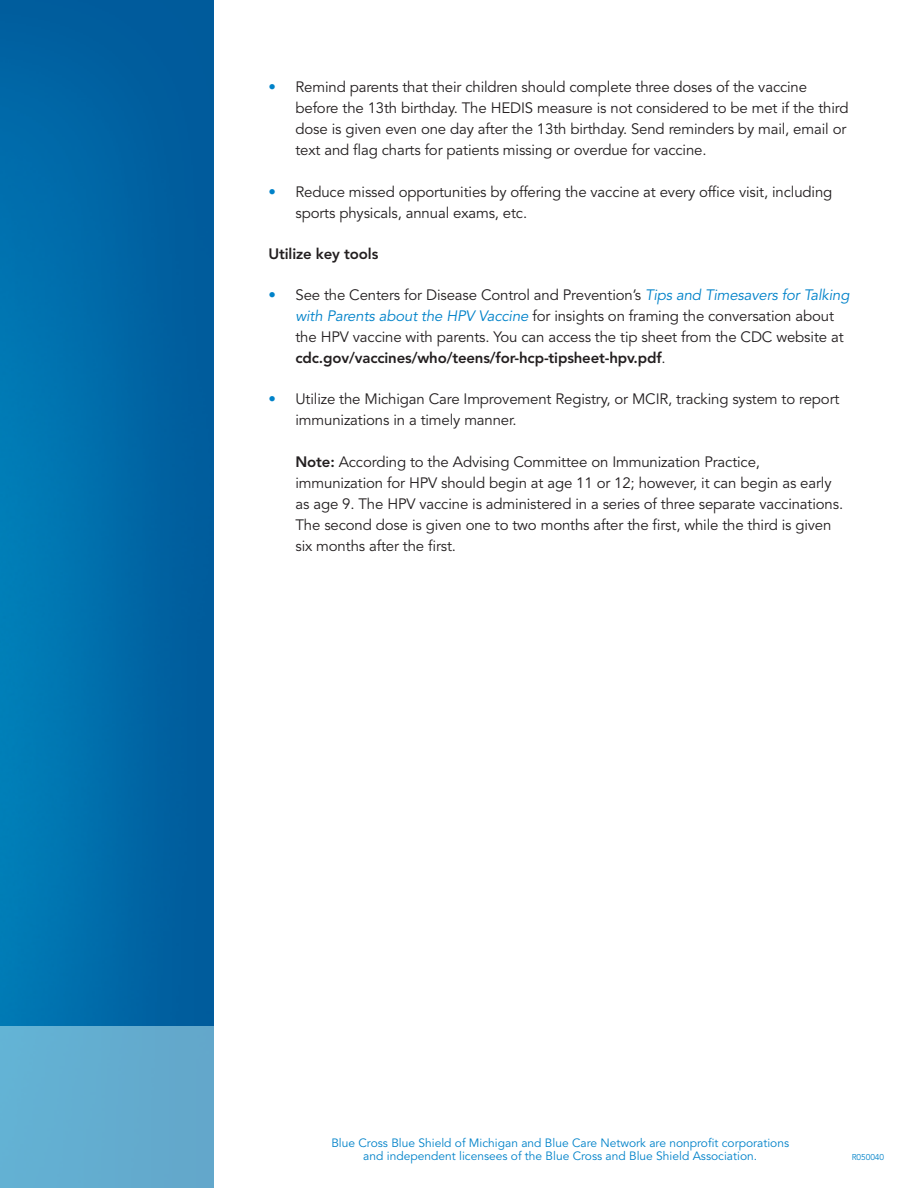
<style>
.page{position:relative;width:918px;height:1188px;background:#fff}
.page>*{position:absolute;margin:0;border:0;box-sizing:border-box;transform-origin:0 0}
.t1{font:15px/21px "Avenir LT Std";letter-spacing:-.01em;color:#231f20}
.t2{font:800 15px "Avenir LT Std";letter-spacing:-.01em;color:#231f20}
.t3{font:12px/13.5px "Avenir LT Std";color:#0082c9;text-align:center}
.t4{font:8.4px "Avenir LT Std";letter-spacing:-.01em;color:#0082c9}
.s1{color:#0082c9}
.s2{font-style:italic;color:#0082c9}
.s3{font-weight:800}
</style>
<div class="page">
<img style="left:0;top:0;width:214px;height:1026px">
<div style="left:0;top:1026px;width:214px;height:162px;background:#63accf"></div>
<p class="t1" style="left:296px;top:77px;width:555px;text-indent:-27px"><span class="s1">•</span> Remind parents that their children should complete three doses of the vaccine before the 13th birthday. The HEDIS measure is not considered to be met if the third dose is given even one day after the 13th birthday. Send reminders by mail, email or text and flag charts for patients missing or overdue for vaccine.</p>
<p class="t1" style="left:296px;top:181px;width:538px;text-indent:-27px"><span class="s1">•</span> Reduce missed opportunities by offering the vaccine at every office visit, including sports physicals, annual exams, etc.</p>
<p class="t2" style="left:268px;top:245px;width:111px">Utilize key tools</p>
<p class="t1" style="left:296px;top:285px;width:556px;text-indent:-27px"><span class="s1">•</span> See the Centers for Disease Control and Prevention’s <span class="s2">Tips and Timesavers for Talking with Parents about the HPV Vaccine</span> for insights on framing the conversation about the HPV vaccine with parents. You can access the tip sheet from the CDC website at <span class="s3">cdc.gov/vaccines/who/teens/for-hcp-tipsheet-hpv.pdf</span>.</p>
<p class="t1" style="left:296px;top:389px;width:546px;text-indent:-27px"><span class="s1">•</span> Utilize the Michigan Care Improvement Registry, or MCIR, tracking system to report immunizations in a timely manner.</p>
<p class="t1" style="left:296px;top:451px;width:549px"><span class="s3">Note:</span> According to the Advising Committee on Immunization Practice, immunization for HPV should begin at age 11 or 12; however, it can begin as early as age 9. The HPV vaccine is administered in a series of three separate vaccinations.<br>The second dose is given one to two months after the first, while the third is given six months after the first.</p>
<p class="t3" style="left:331px;top:1136px;width:459px">Blue Cross Blue Shield of Michigan and Blue Care Network are nonprofit corporations and independent licensees of the Blue Cross and Blue Shield Association.</p>
<p class="t4" style="left:852px;top:1153px;width:34px">R050040</p>
</div>
